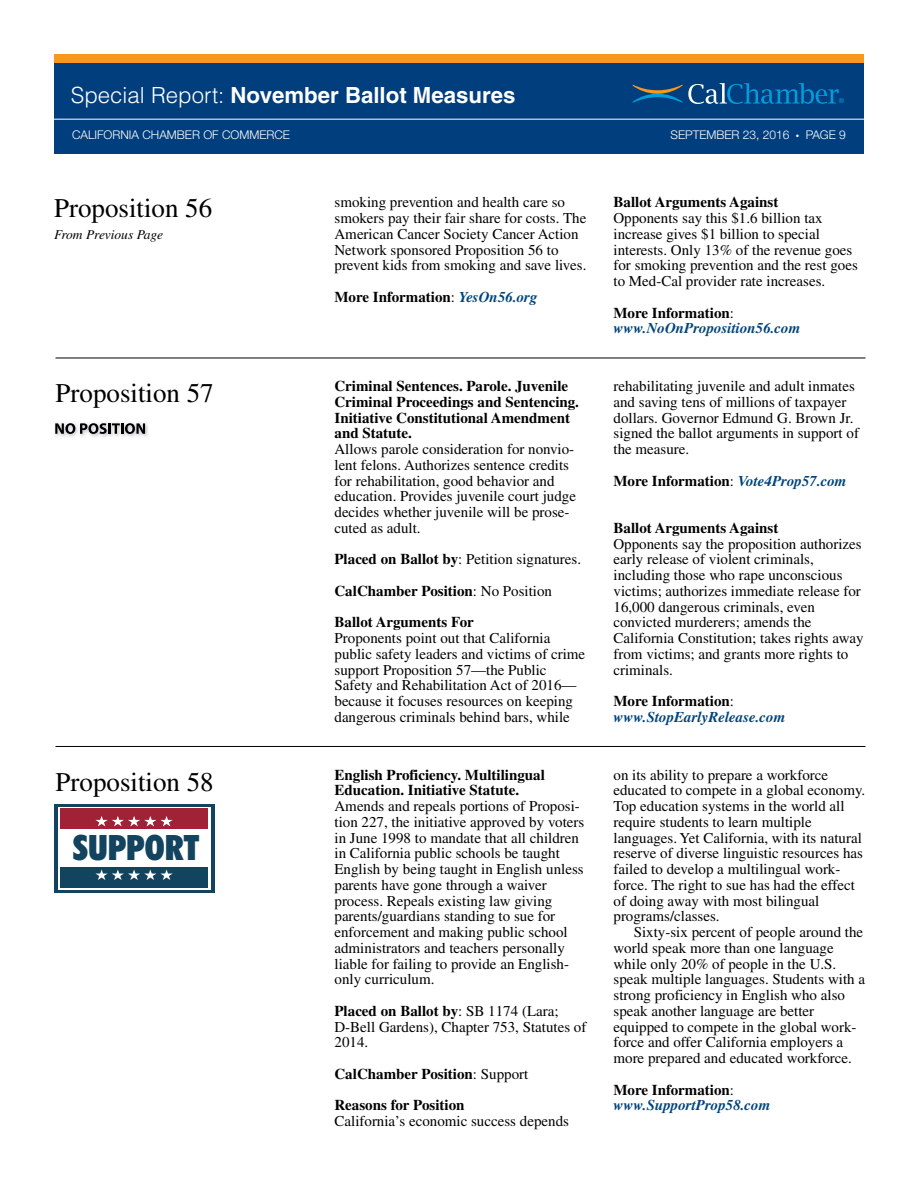
<style>
.page{position:relative;width:918px;height:1188px;background:#fff}
.page>*{position:absolute;margin:0;border:0;box-sizing:border-box;transform-origin:0 0}
.t1{font:900 condensed 35.1px "Futura BT";color:#12435f}
.t2{font:27px "Times";color:#000}
.t3{font:700 22.2px "Helvetica";color:#fff}
.t4{font:15px/15.8px "Times";color:#000}
.t5{font:700 15px/15.8px "Times";color:#000}
.t6{font:italic 700 15px/15.8px "Times";color:#00447c}
.t7{font:italic 13.5px "Times";letter-spacing:-.01em;color:#000}
.t8{font:300 12px "Helvetica Neue LT Std";color:#fff}
.t9{font:6.75px "Helvetica Neue";color:#009ddc}
.s1{font-weight:300}
.s2{font-weight:400}
.s3{font-style:italic;color:#00447c}
.s4{font-style:normal;color:#000}
.s5{font-weight:400;font-style:normal;color:#000}
.s6{font-weight:700}
</style>
<div class="page">
<div style="left:54px;top:54px;width:810px;height:99px;background:#003e7e"></div>
<div style="left:54px;top:54px;width:810px;height:9px;background:#f8971d"></div>
<svg style="left:632px;top:83px;width:207px;height:21px"></svg>
<hr style="left:54px;top:119px;width:810px;height:1px;background:#fff">
<hr style="left:56px;top:358px;width:810px;height:1px;background:#000">
<hr style="left:56px;top:746px;width:810px;height:1px;background:#000">
<svg style="left:54px;top:423px;width:94px;height:14px"></svg>
<svg style="left:54px;top:804px;width:160px;height:88px;fill:#12435f"></svg>
<div style="left:58px;top:807px;width:152px;height:82px;background:#fff"></div>
<div style="left:60px;top:808px;width:148px;height:21px;background:#a12236"></div>
<div style="left:60px;top:867px;width:148px;height:21px;background:#12435f"></div>
<svg style="left:95px;top:870px;width:78px;height:10px"></svg>
<svg style="left:96px;top:816px;width:77px;height:10px"></svg>
<h3 class="t3" style="left:71px;top:82px;width:446px"><span class="s1">Special Report:</span> November Ballot Measures</h3>
<p class="t9" style="left:839px;top:97px;width:7px">®</p>
<p class="t8" style="left:72px;top:127px;width:220px">CALIFORNIA CHAMBER OF COMMERCE</p>
<p class="t8" style="left:670px;top:127px;width:121px">SEPTEMBER 23, 2016</p>
<p class="t8" style="left:796px;top:127px;width:51px">● PAGE 9</p>
<h2 class="t2" style="left:54px;top:193px;width:160px">Proposition 56</h2>
<p class="t7" style="left:54px;top:227px;width:111px">From Previous Page</p>
<p class="t4" style="left:334px;top:195px;width:253px">smoking prevention and health care so smokers pay their fair share for costs. The American Cancer Society Cancer Action Network sponsored Proposition 56 to prevent kids from smoking and save lives.</p>
<p class="t5" style="left:334px;top:289px;width:205px">More Information<span class="s2">:</span> <span class="s3">YesOn56.org</span></p>
<p class="t5" style="left:614px;top:194px;width:166px">Ballot Arguments Against</p>
<p class="t4" style="left:614px;top:210px;width:246px">Opponents say this $1.6 billion tax increase gives $1 billion to special interests. Only 13% of the revenue goes for smoking prevention and the rest goes to Med-Cal provider rate increases.</p>
<p class="t6" style="left:614px;top:305px;width:188px"><span class="s4">More Information</span><span class="s5">: </span>www.NoOnProposition56.com</p>
<h2 class="t2" style="left:56px;top:378px;width:160px">Proposition 57</h2>
<p class="t5" style="left:334px;top:378px;width:246px">Criminal Sentences. Parole. Juvenile<br>Criminal Proceedings and Sentencing.<br>Initiative Constitutional Amendment and Statute.</p>
<p class="t4" style="left:334px;top:441px;width:243px">Allows parole consideration for nonvio&shy;lent felons. Authorizes sentence credits for rehabilitation, good behavior and education. Provides juvenile court judge decides whether juvenile will be prose&shy;cuted as adult.</p>
<p class="t5" style="left:334px;top:543px;width:248px;line-height:31.5px">Placed on Ballot by<span class="s2">: Petition signatures.<br></span>CalChamber Position<span class="s2">: No Position<br></span>Ballot Arguments For</p>
<p class="t4" style="left:334px;top:630px;width:252px">Proponents point out that California public safety leaders and victims of crime support Proposition 57—the Public Safety and Rehabilitation Act of 2016— because it focuses resources on keeping dangerous criminals behind bars, while</p>
<p class="t4" style="left:614px;top:378px;width:247px">rehabilitating juvenile and adult inmates and saving tens of millions of taxpayer dollars. Governor Edmund G. Brown Jr. signed the ballot arguments in support of the measure.</p>
<p class="t5" style="left:614px;top:472px;width:235px">More Information<span class="s2">:</span> <span class="s3">Vote4Prop57.com</span></p>
<p class="t5" style="left:614px;top:520px;width:166px">Ballot Arguments Against</p>
<p class="t4" style="left:614px;top:536px;width:252px">Opponents say the proposition authorizes early release of violent criminals, including those who rape unconscious victims; authorizes immediate release for 16,000 dangerous criminals, even convicted murderers; amends the California Constitution; takes rights away from victims; and grants more rights to criminals.</p>
<p class="t6" style="left:614px;top:693px;width:173px"><span class="s4">More Information</span><span class="s5">: </span>www.StopEarlyRelease.com</p>
<h2 class="t2" style="left:56px;top:767px;width:160px">Proposition 58</h2>
<p class="t5" style="left:334px;top:766px;width:212px">English Proficiency. Multilingual<br>Education. Initiative Statute.</p>
<p class="t4" style="left:334px;top:798px;width:251px">Amends and repeals portions of Proposi&shy;tion 227, the initiative approved by voters in June 1998 to mandate that all children in California public schools be taught English by being taught in English unless parents have gone through a waiver process. Repeals existing law giving parents/guardians standing to sue for enforcement and making public school administrators and teachers personally liable for failing to provide an English&shy;only curriculum.</p>
<p class="t4" style="left:334px;top:1003px;width:253px"><span class="s6">Placed on Ballot by</span>: SB 1174 (Lara;<br>D-Bell Gardens), Chapter 753, Statutes of<br>2014.</p>
<p class="t5" style="left:334px;top:1058px;width:195px;line-height:31.5px">CalChamber Position<span class="s2">: Support<br></span>Reasons for Position</p>
<p class="t4" style="left:334px;top:1113px;width:236px">California’s economic success depends</p>
<h1 class="t1" style="left:73px;top:827px;width:128px">SUPPORT</h1>
<p class="t4" style="left:614px;top:767px;width:253px">on its ability to prepare a workforce educated to compete in a global economy.<br>Top education systems in the world all require students to learn multiple languages. Yet California, with its natural reserve of diverse linguistic resources has failed to develop a multilingual work&shy;force. The right to sue has had the effect of doing away with most bilingual programs/classes.</p>
<p class="t4" style="left:614px;top:924px;width:253px;text-indent:20px">Sixty-six percent of people around the world speak more than one language while only 20% of people in the U.S. speak multiple languages. Students with a strong proficiency in English who also speak another language are better equipped to compete in the global work&shy;force and offer California employers a more prepared and educated workforce.</p>
<p class="t6" style="left:614px;top:1082px;width:158px"><span class="s4">More Information</span><span class="s5">: </span>www.SupportProp58.com</p>
</div>
